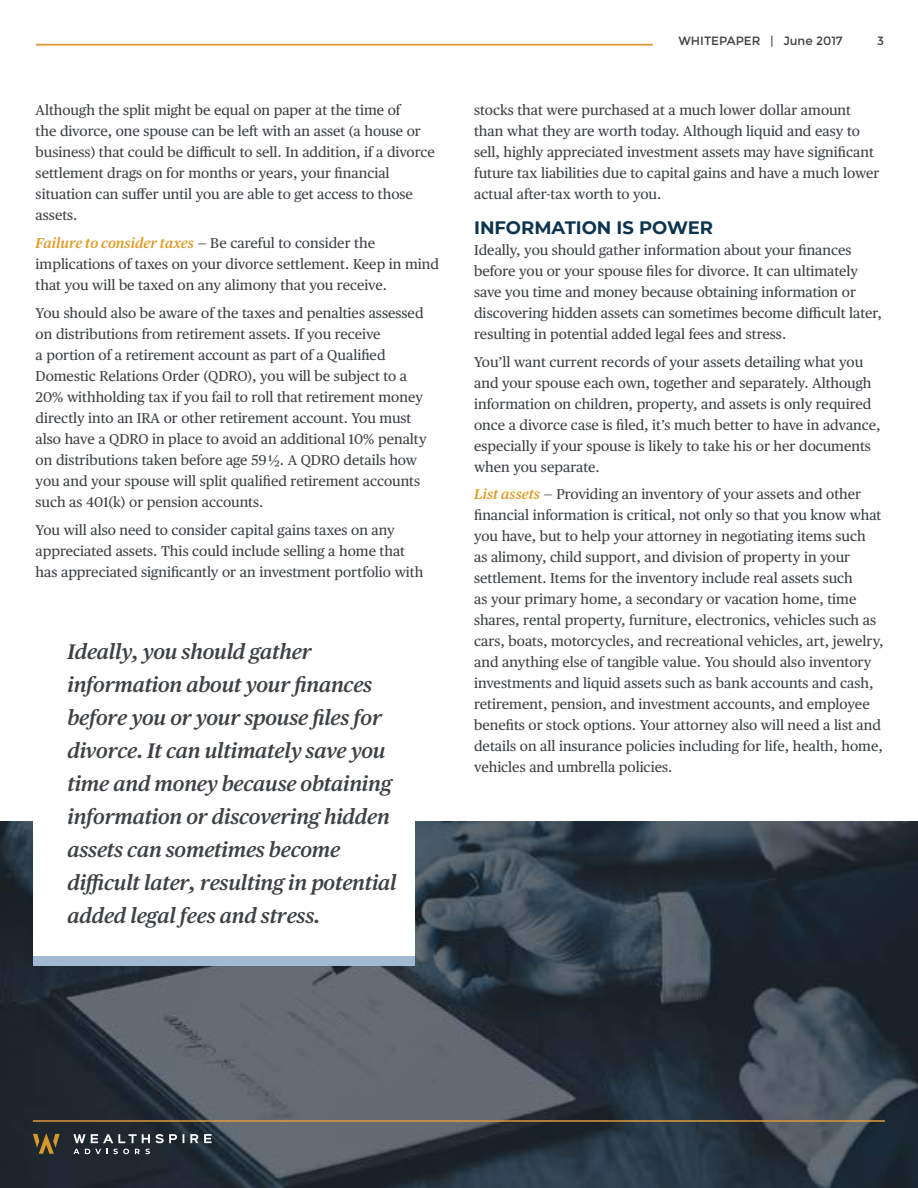
<style>
.page{position:relative;width:918px;height:1188px;background:#fff}
.page>*{position:absolute;margin:0;border:0;box-sizing:border-box;transform-origin:0 0}
.t1{font:italic 600 21px/33px "Publico Text";letter-spacing:-.01em;color:#3e4245}
.t2{font:700 18px "Montserrat";color:#0d334f}
.t3{font:14.25px/21px "Publico Text";color:#3e4245}
.t4{font:12px "Montserrat";color:#3e4245}
.s1{font-weight:600;font-style:italic;color:#e19c2a}
</style>
<div class="page">
<img style="left:0;top:822px;width:918px;height:366px">
<div style="left:33px;top:692px;width:382px;height:274px;background:#fff"></div>
<div style="left:34px;top:956px;width:381px;height:10px;background:#a1bad1"></div>
<hr style="left:36px;top:44px;width:617px;height:1px;background:#de993b">
<hr style="left:33px;top:1120px;width:852px;height:2px;background:#de993b">
<svg style="left:73px;top:1149px;width:6px;height:5px"></svg>
<svg style="left:85px;top:1149px;width:44px;height:5px"></svg>
<svg style="left:135px;top:1149px;width:15px;height:5px"></svg>
<svg style="left:204px;top:1134px;width:8px;height:9px"></svg>
<svg style="left:190px;top:1134px;width:8px;height:9px"></svg>
<svg style="left:73px;top:1134px;width:104px;height:9px"></svg>
<svg style="left:33px;top:1133px;width:27px;height:21px"></svg>
<p class="t3" style="left:36px;top:99px;width:401px">Although the split might be equal on paper at the time of<br>the divorce, one spouse can be left with an asset (a house or business) that could be difficult to sell. In addition, if a divorce settlement drags on for months or years, your financial situation can suffer until you are able to get access to those assets.</p>
<p class="t3" style="left:36px;top:232px;width:405px"><span class="s1">Failure to consider taxes</span> — Be careful to consider the implications of taxes on your divorce settlement. Keep in mind that you will be taxed on any alimony that you receive.</p>
<p class="t3" style="left:36px;top:302px;width:393px">You should also be aware of the taxes and penalties assessed on distributions from retirement assets. If you receive<br>a portion of a retirement account as part of a Qualified Domestic Relations Order (QDRO), you will be subject to a 20% withholding tax if you fail to roll that retirement money directly into an IRA or other retirement account. You must also have a QDRO in place to avoid an additional 10% penalty on distributions taken before age 59 ½. A QDRO details how you and your spouse will split qualified retirement accounts such as 401(k) or pension accounts.</p>
<p class="t3" style="left:36px;top:518px;width:389px">You will also need to consider capital gains taxes on any appreciated assets. This could include selling a home that has appreciated significantly or an investment portfolio with</p>
<p class="t1" style="left:68px;top:634px;width:331px">Ideally, you should gather information about your finances before you or your spouse files for divorce. It can ultimately save you time and money because obtaining information or discovering hidden assets can sometimes become difficult later, resulting in potential added legal fees and stress.</p>
<p class="t4" style="left:678px;top:34px;width:166px">WHITEPAPER | June 2017</p>
<p class="t4" style="left:877px;top:34px;width:8px">3</p>
<p class="t3" style="left:474px;top:99px;width:407px">stocks that were purchased at a much lower dollar amount than what they are worth today. Although liquid and easy to sell, highly appreciated investment assets may have significant future tax liabilities due to capital gains and have a much lower actual after-tax worth to you.</p>
<p class="t2" style="left:474px;top:215px;width:240px">INFORMATION IS POWER</p>
<p class="t3" style="left:474px;top:239px;width:409px">Ideally, you should gather information about your finances before you or your spouse files for divorce. It can ultimately save you time and money because obtaining information or discovering hidden assets can sometimes become difficult later, resulting in potential added legal fees and stress.</p>
<p class="t3" style="left:474px;top:350px;width:408px">You’ll want current records of your assets detailing what you and your spouse each own, together and separately. Although information on children, property, and assets is only required once a divorce case is filed, it’s much better to have in advance, especially if your spouse is likely to take his or her documents when you separate.</p>
<p class="t3" style="left:474px;top:483px;width:411px"><span class="s1">List assets</span> — Providing an inventory of your assets and other financial information is critical, not only so that you know what you have, but to help your attorney in negotiating items such<br>as alimony, child support, and division of property in your settlement. Items for the inventory include real assets such<br>as your primary home, a secondary or vacation home, time shares, rental property, furniture, electronics, vehicles such as cars, boats, motorcycles, and recreational vehicles, art, jewelry, and anything else of tangible value. You should also inventory investments and liquid assets such as bank accounts and cash, retirement, pension, and investment accounts, and employee benefits or stock options. Your attorney also will need a list and details on all insurance policies including for life, health, home, vehicles and umbrella policies.</p>
</div>
